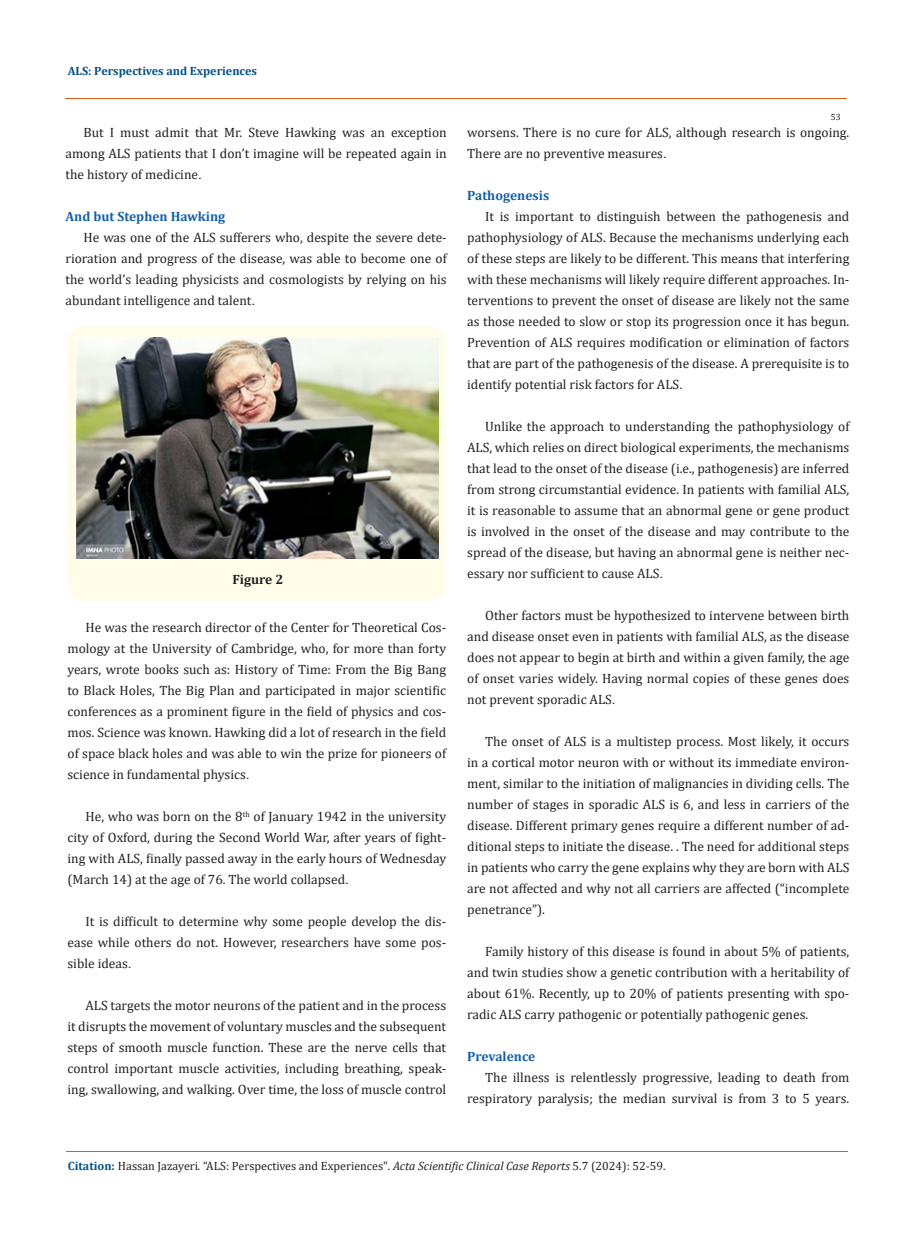
<style>
.page{position:relative;width:917px;height:1260px;background:#fff}
.page>*{position:absolute;margin:0;border:0;box-sizing:border-box;transform-origin:0 0}
.t1{font:13.5px/21px "Cambria";color:#231f20;text-align:justify}
.t2{font:700 13.5px "Cambria";color:#1560a6}
.t3{font:700 13.5px "Cambria";color:#231f20}
.t4{font:12px "Cambria";color:#231f20}
.t5{font:700 12px "Cambria";color:#035089}
.t6{font:9px "Cambria";color:#231f20}
.s1{font-family:"Arial"}
.s2{font-weight:700;color:#035089}
.s3{font-style:italic}
</style>
<div class="page">
<hr style="left:65px;top:99px;width:782px;height:1px;background:#e05d1a">
<div style="left:67px;top:326px;width:379px;height:275px;background:#fffde9;border-radius:18px"></div>
<img style="left:77px;top:338px;width:362px;height:221px">
<hr style="left:66px;top:1151px;width:782px;height:1px;background:#e05d1a">
<p class="t5" style="left:68px;top:62px;width:191px">ALS: Perspectives and Experiences</p>
<p class="t1" style="left:65px;top:121px;width:383px;text-indent:18px">But I must admit that Mr. Steve Hawking was an exception among ALS patients that I don’t imagine will be repeated again in the history of medicine<span class="s1">.</span></p>
<p class="t2" style="left:65px;top:206px;width:161px">And but Stephen Hawking</p>
<p class="t1" style="left:65px;top:226px;width:383px;text-indent:18px">He was one of the ALS sufferers who, despite the severe dete&shy;rioration and progress of the disease, was able to become one of the world’s leading physicists and cosmologists by relying on his abundant intelligence and talent<span class="s1">.</span></p>
<p class="t3" style="left:232px;top:570px;width:52px">Figure 2</p>
<p class="t1" style="left:67px;top:617px;width:380px;text-indent:18px">He was the research director of the Center for Theoretical Cos&shy;mology at the University of Cambridge, who, for more than forty years, wrote books such as: History of Time: From the Big Bang to Black Holes, The Big Plan and participated in major scientific conferences as a prominent figure in the field of physics and cos&shy;mos. Science was known. Hawking did a lot of research in the field of space black holes and was able to win the prize for pioneers of science in fundamental physics<span class="s1">.</span></p>
<p class="t1" style="left:67px;top:806px;width:380px;text-indent:18px">He, who was born on the 8<sup>th</sup> of January 1942 in the university city of Oxford, during the Second World War, after years of fight&shy;ing with ALS, finally passed away in the early hours of Wednesday (March 14) at the age of 76. The world collapsed<span class="s1">.</span></p>
<p class="t1" style="left:67px;top:911px;width:380px;text-indent:18px">It is difficult to determine why some people develop the dis&shy;ease while others do not. However, researchers have some pos&shy;sible ideas<span class="s1">.</span></p>
<p class="t1" style="left:67px;top:995px;width:380px;text-indent:18px">ALS targets the motor neurons of the patient and in the process it disrupts the movement of voluntary muscles and the subsequent steps of smooth muscle function. These are the nerve cells that control important muscle activities, including breathing, speak&shy;ing, swallowing, and walking. Over time, the loss of muscle control</p>
<p class="t6" style="left:830px;top:112px;width:11px">53</p>
<p class="t1" style="left:467px;top:121px;width:384px">worsens. There is no cure for ALS, although research is ongoing.<br>There are no preventive measures<span class="s1">.</span></p>
<p class="t2" style="left:467px;top:185px;width:83px">Pathogenesis</p>
<p class="t1" style="left:467px;top:205px;width:384px;text-indent:18px">It is important to distinguish between the pathogenesis and pathophysiology of ALS. Because the mechanisms underlying each of these steps are likely to be different. This means that interfering with these mechanisms will likely require different approaches. In&shy;terventions to prevent the onset of disease are likely not the same as those needed to slow or stop its progression once it has begun.<br>Prevention of ALS requires modification or elimination of factors that are part of the pathogenesis of the disease. A prerequisite is to identify potential risk factors for ALS<span class="s1">.</span></p>
<p class="t1" style="left:467px;top:415px;width:384px;text-indent:18px">Unlike the approach to understanding the pathophysiology of ALS, which relies on direct biological experiments, the mechanisms that lead to the onset of the disease (i.e., pathogenesis) are inferred from strong circumstantial evidence. In patients with familial ALS, it is reasonable to assume that an abnormal gene or gene product is involved in the onset of the disease and may contribute to the spread of the disease, but having an abnormal gene is neither nec&shy;essary nor sufficient to cause ALS<span class="s1">.</span></p>
<p class="t1" style="left:467px;top:604px;width:384px;text-indent:18px">Other factors must be hypothesized to intervene between birth and disease onset even in patients with familial ALS, as the disease does not appear to begin at birth and within a given family, the age of onset varies widely. Having normal copies of these genes does not prevent sporadic ALS<span class="s1">.</span></p>
<p class="t1" style="left:467px;top:730px;width:384px;text-indent:18px">The onset of ALS is a multistep process. Most likely, it occurs in a cortical motor neuron with or without its immediate environ&shy;ment, similar to the initiation of malignancies in dividing cells. The number of stages in sporadic ALS is 6, and less in carriers of the disease. Different primary genes require a different number of ad&shy;ditional steps to initiate the disease. . The need for additional steps in patients who carry the gene explains why they are born with ALS are not affected and why not all carriers are affected (“incomplete penetrance”).</p>
<p class="t1" style="left:467px;top:940px;width:384px;text-indent:18px">Family history of this disease is found in about 5% of patients, and twin studies show a genetic contribution with a heritability of about 61%. Recently, up to 20% of patients presenting with spo&shy;radic ALS carry pathogenic or potentially pathogenic genes.</p>
<p class="t2" style="left:467px;top:1046px;width:70px">Prevalence</p>
<p class="t1" style="left:467px;top:1066px;width:384px;text-align:right">The illness is relentlessly progressive, leading to death from respiratory paralysis; the median survival is from 3 to 5 years.</p>
<p class="t4" style="left:68px;top:1159px;width:599px"><span class="s2">Citation:</span> Hassan Jazayeri<span class="s3">.</span> “ALS: Perspectives and Experiences". <span class="s3">Acta Scientific Clinical Case Reports</span> 5.7 (2024): 52-59.</p>
</div>
